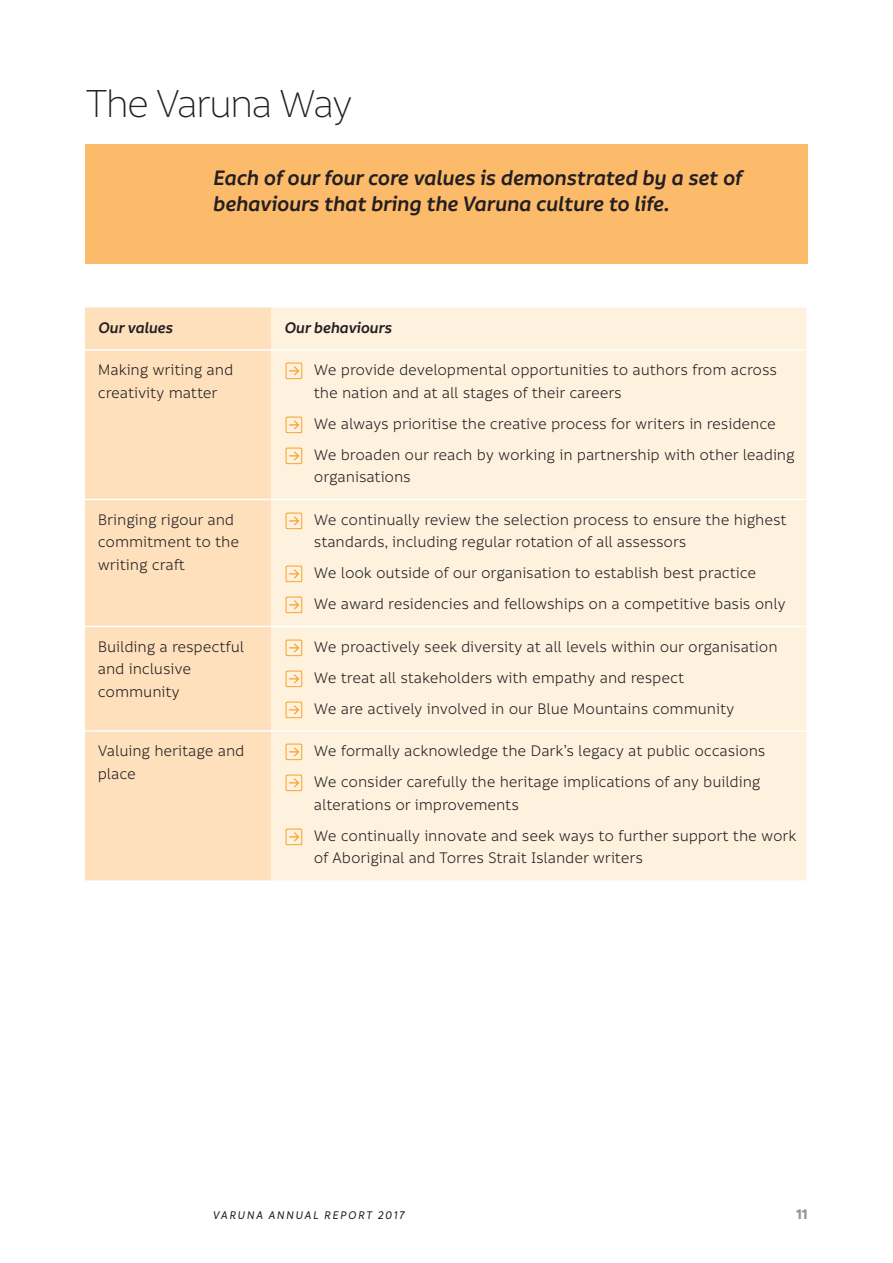
<style>
.page{position:relative;width:893px;height:1263px;background:#fff}
.page>*{position:absolute;margin:0;border:0;box-sizing:border-box;transform-origin:0 0}
.t1{font:300 42px "Informative";letter-spacing:-.06em;color:#231f20}
.t2{font:italic 600 22.5px/25.5px "Informative";letter-spacing:-.01em;color:#231f20}
.t3{font:16.5px/22.5px "Informative";letter-spacing:-.01em;color:#231f20}
.t4{font:italic 600 16.5px "Informative";letter-spacing:-.01em;color:#231f20}
.t5{font:700 15px "Informative";color:#939598}
.t6{font:italic 500 12px "Informative";letter-spacing:.12em;color:#231f20}
.s1{color:#f89a1c}
</style>
<div class="page">
<div style="left:85px;top:145px;width:723px;height:119px;background:#fcba6b"></div>
<div style="left:85px;top:307px;width:186px;height:573px;background:#fee0bd"></div>
<div style="left:271px;top:307px;width:535px;height:573px;background:#fef2df"></div>
<hr style="left:85px;top:349px;width:186px;height:2px;background:#fff">
<hr style="left:271px;top:349px;width:535px;height:2px;background:#fff">
<hr style="left:85px;top:499px;width:186px;height:1px;background:#fff">
<hr style="left:271px;top:499px;width:535px;height:1px;background:#fff">
<hr style="left:85px;top:626px;width:186px;height:1px;background:#fff">
<hr style="left:271px;top:626px;width:535px;height:1px;background:#fff">
<hr style="left:85px;top:730px;width:186px;height:2px;background:#fff">
<hr style="left:271px;top:730px;width:535px;height:2px;background:#fff">
<h1 class="t1" style="left:85px;top:83px;width:269px">The Varuna Way</h1>
<h2 class="t2" style="left:213px;top:166px;width:531px">Each of our four core values is demonstrated by a set of behaviours that bring the Varuna culture to life.</h2>
<p class="t4" style="left:98px;top:318px;width:76px">Our values</p>
<p class="t4" style="left:284px;top:318px;width:109px">Our behaviours</p>
<p class="t3" style="left:98px;top:359px;width:137px">Making writing and creativity matter</p>
<p class="t3" style="left:314px;top:359px;width:465px;text-indent:-30px"><span class="s1">→</span> We provide developmental opportunities to authors from across the nation and at all stages of their careers</p>
<p class="t3" style="left:284px;top:413px;width:493px"><span class="s1">→</span> We always prioritise the creative process for writers in residence</p>
<p class="t3" style="left:314px;top:444px;width:482px;text-indent:-30px"><span class="s1">→</span> We broaden our reach by working in partnership with other leading organisations</p>
<p class="t3" style="left:98px;top:509px;width:143px">Bringing rigour and commitment to the writing craft</p>
<p class="t3" style="left:314px;top:509px;width:474px;text-indent:-30px"><span class="s1">→</span> We continually review the selection process to ensure the highest standards, including regular rotation of all assessors</p>
<p class="t3" style="left:284px;top:562px;width:474px"><span class="s1">→</span> We look outside of our organisation to establish best practice</p>
<p class="t3" style="left:284px;top:593px;width:503px"><span class="s1">→</span> We award residencies and fellowships on a competitive basis only</p>
<p class="t3" style="left:98px;top:636px;width:148px">Building a respectful and inclusive community</p>
<p class="t3" style="left:284px;top:636px;width:495px"><span class="s1">→</span> We proactively seek diversity at all levels within our organisation</p>
<p class="t3" style="left:284px;top:667px;width:402px"><span class="s1">→</span> We treat all stakeholders with empathy and respect</p>
<p class="t3" style="left:284px;top:698px;width:452px"><span class="s1">→</span> We are actively involved in our Blue Mountains community</p>
<p class="t3" style="left:98px;top:740px;width:148px">Valuing heritage and place</p>
<p class="t3" style="left:284px;top:740px;width:483px"><span class="s1">→</span> We formally acknowledge the Dark’s legacy at public occasions</p>
<p class="t3" style="left:314px;top:771px;width:448px;text-indent:-30px"><span class="s1">→</span> We consider carefully the heritage implications of any building alterations or improvements</p>
<p class="t3" style="left:314px;top:825px;width:484px;text-indent:-30px"><span class="s1">→</span> We continually innovate and seek ways to further support the work of Aboriginal and Torres Strait Islander writers</p>
<p class="t6" style="left:213px;top:1209px;width:193px">VARUNA ANNUAL REPORT 2017</p>
<p class="t5" style="left:796px;top:1206px;width:13px">11</p>
</div>
